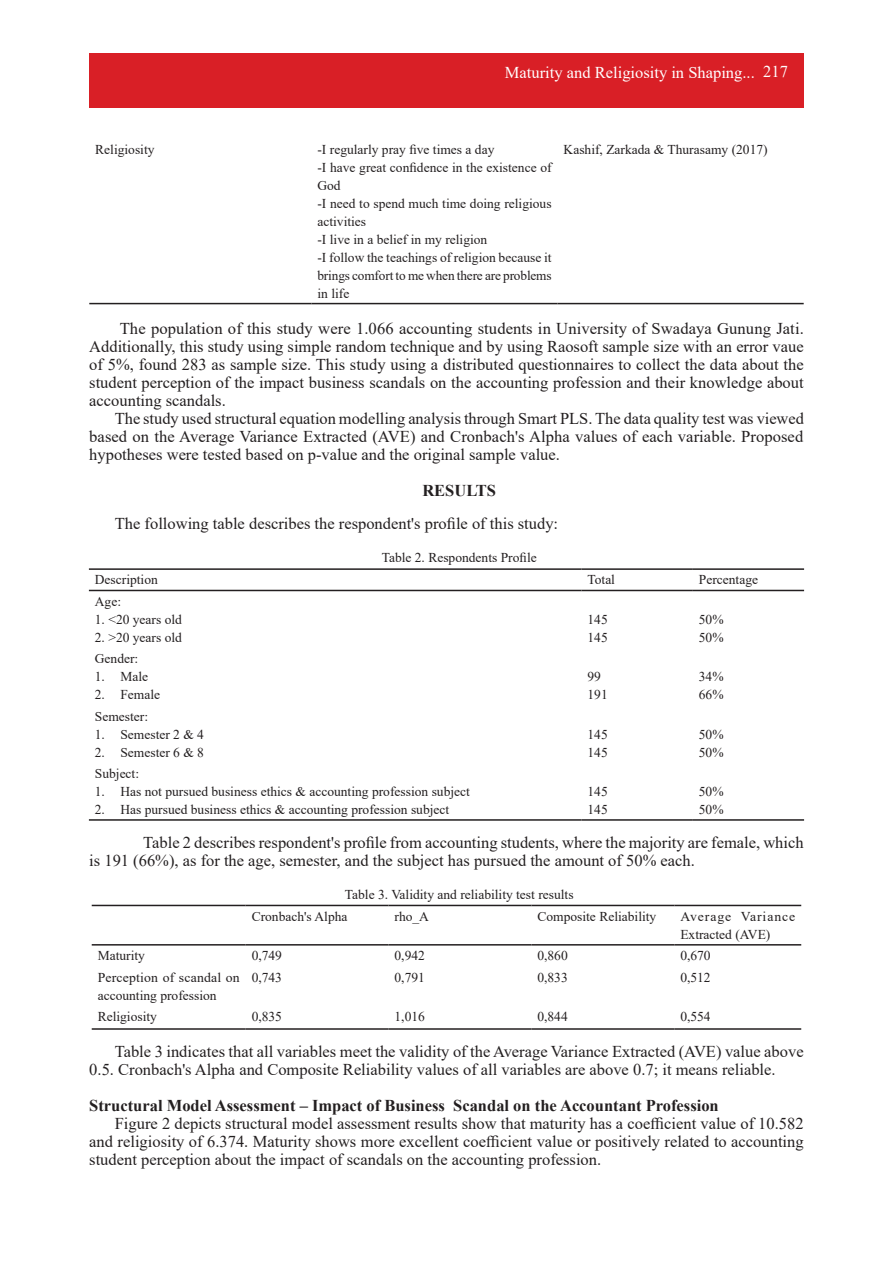
<style>
.page{position:relative;width:893px;height:1263px;background:#fff}
.page>*{position:absolute;margin:0;border:0;box-sizing:border-box;transform-origin:0 0}
.isi_paragraf{font:16.5px/18px "Times New Roman";color:#231f20;text-align:justify}
.isi_paragraf-2{font:700 16.5px "Times New Roman";color:#231f20}
.t1{font:16.5px "Times New Roman";color:#fff}
.teks_table{font:13.5px/18px "Times New Roman";color:#231f20}
.daftar_pustaka{font:13.5px "Times New Roman";color:#231f20}
.isi_paragraf-3{font:13.5px "Times New Roman";color:#231f20}
</style>
<div class="page">
<div style="left:89px;top:53px;width:715px;height:55px;background:#d91f26"></div>
<hr style="left:89px;top:303px;width:222px;height:1px;background:#231f20">
<hr style="left:311px;top:303px;width:247px;height:1px;background:#231f20">
<hr style="left:558px;top:303px;width:246px;height:1px;background:#231f20">
<hr style="left:89px;top:819px;width:492px;height:2px;background:#231f20">
<hr style="left:581px;top:819px;width:112px;height:2px;background:#231f20">
<hr style="left:693px;top:819px;width:111px;height:2px;background:#231f20">
<hr style="left:89px;top:568px;width:492px;height:2px;background:#231f20">
<hr style="left:581px;top:568px;width:112px;height:2px;background:#231f20">
<hr style="left:693px;top:568px;width:111px;height:2px;background:#231f20">
<hr style="left:89px;top:590px;width:492px;height:1px;background:#231f20">
<hr style="left:581px;top:590px;width:112px;height:1px;background:#231f20">
<hr style="left:693px;top:590px;width:111px;height:1px;background:#231f20">
<hr style="left:92px;top:1028px;width:154px;height:2px;background:#231f20">
<hr style="left:246px;top:1028px;width:143px;height:2px;background:#231f20">
<hr style="left:389px;top:1028px;width:142px;height:2px;background:#231f20">
<hr style="left:531px;top:1028px;width:143px;height:2px;background:#231f20">
<hr style="left:674px;top:1028px;width:127px;height:2px;background:#231f20">
<hr style="left:92px;top:905px;width:154px;height:1px;background:#231f20">
<hr style="left:246px;top:905px;width:143px;height:1px;background:#231f20">
<hr style="left:389px;top:905px;width:142px;height:1px;background:#231f20">
<hr style="left:531px;top:905px;width:143px;height:1px;background:#231f20">
<hr style="left:674px;top:905px;width:127px;height:1px;background:#231f20">
<hr style="left:92px;top:944px;width:154px;height:1px;background:#231f20">
<hr style="left:246px;top:944px;width:143px;height:1px;background:#231f20">
<hr style="left:389px;top:944px;width:142px;height:1px;background:#231f20">
<hr style="left:531px;top:944px;width:143px;height:1px;background:#231f20">
<hr style="left:674px;top:944px;width:127px;height:1px;background:#231f20">
<p class="t1" style="left:505px;top:60px;width:284px">Maturity and Religiosity in Shaping... 217</p>
<p class="teks_table" style="left:95px;top:140px;width:61px">Religiosity</p>
<p class="teks_table" style="left:317px;top:140px;width:178px">-I regularly pray five times a day</p>
<p class="teks_table" style="left:317px;top:158px;width:236px">-I have great confidence in the existence of<br>God</p>
<p class="teks_table" style="left:317px;top:194px;width:236px">-I need to spend much time doing religious activities</p>
<p class="teks_table" style="left:317px;top:230px;width:171px">-I live in a belief in my religion</p>
<p class="teks_table" style="left:317px;top:248px;width:236px;text-align:justify">-I follow the teachings of religion because it brings comfort to me when there are problems in life</p>
<p class="teks_table" style="left:564px;top:140px;width:206px">Kashif, Zarkada &amp; Thurasamy (2017)</p>
<p class="isi_paragraf" style="left:89px;top:319px;width:716px;text-indent:30px">The population of this study were 1.066 accounting students in University of Swadaya Gunung Jati.<br>Additionally, this study using simple random technique and by using Raosoft sample size with an error vaue of 5%, found 283 as sample size. This study using a distributed questionnaires to collect the data about the student perception of the impact business scandals on the accounting profession and their knowledge about accounting scandals.</p>
<p class="isi_paragraf" style="left:89px;top:409px;width:716px;text-indent:26px">The study used structural equation modelling analysis through Smart PLS. The data quality test was viewed based on the Average Variance Extracted (AVE) and Cronbach's Alpha values of each variable. Proposed hypotheses were tested based on p-value and the original sample value.</p>
<p class="isi_paragraf-2" style="left:422px;top:479px;width:75px">RESULTS</p>
<p class="isi_paragraf" style="left:115px;top:514px;width:445px">The following table describes the respondent's profile of this study:</p>
<p class="isi_paragraf-3" style="left:382px;top:548px;width:157px">Table 2. Respondents Profile</p>
<p class="daftar_pustaka" style="left:95px;top:570px;width:64px">Description</p>
<p class="daftar_pustaka" style="left:587px;top:570px;width:29px">Total</p>
<p class="daftar_pustaka" style="left:699px;top:570px;width:61px">Percentage</p>
<p class="daftar_pustaka" style="left:95px;top:592px;width:28px">Age:</p>
<p class="daftar_pustaka" style="left:95px;top:610px;width:89px">1. &lt;20 years old</p>
<p class="daftar_pustaka" style="left:95px;top:628px;width:89px">2. &gt;20 years old</p>
<p class="daftar_pustaka" style="left:699px;top:610px;width:26px">50%</p>
<p class="daftar_pustaka" style="left:699px;top:628px;width:26px">50%</p>
<p class="daftar_pustaka" style="left:587px;top:610px;width:22px">145</p>
<p class="daftar_pustaka" style="left:587px;top:628px;width:22px">145</p>
<p class="daftar_pustaka" style="left:95px;top:649px;width:45px">Gender:</p>
<p class="daftar_pustaka" style="left:95px;top:667px;width:55px">1. Male</p>
<p class="daftar_pustaka" style="left:95px;top:685px;width:67px">2. Female</p>
<p class="daftar_pustaka" style="left:95px;top:706px;width:55px">Semester:</p>
<p class="daftar_pustaka" style="left:95px;top:724px;width:111px">1. Semester 2 &amp; 4</p>
<p class="daftar_pustaka" style="left:95px;top:742px;width:111px">2. Semester 6 &amp; 8</p>
<p class="daftar_pustaka" style="left:587px;top:667px;width:15px">99</p>
<p class="daftar_pustaka" style="left:587px;top:685px;width:22px">191</p>
<p class="daftar_pustaka" style="left:587px;top:724px;width:22px">145</p>
<p class="daftar_pustaka" style="left:587px;top:742px;width:22px">145</p>
<p class="daftar_pustaka" style="left:699px;top:667px;width:26px">34%</p>
<p class="daftar_pustaka" style="left:699px;top:685px;width:26px">66%</p>
<p class="daftar_pustaka" style="left:699px;top:724px;width:26px">50%</p>
<p class="daftar_pustaka" style="left:699px;top:742px;width:26px">50%</p>
<p class="daftar_pustaka" style="left:95px;top:764px;width:46px">Subject:</p>
<p class="daftar_pustaka" style="left:95px;top:782px;width:376px">1. Has not pursued business ethics &amp; accounting profession subject</p>
<p class="daftar_pustaka" style="left:95px;top:800px;width:356px">2. Has pursued business ethics &amp; accounting profession subject</p>
<p class="daftar_pustaka" style="left:699px;top:782px;width:26px">50%</p>
<p class="daftar_pustaka" style="left:699px;top:800px;width:26px">50%</p>
<p class="isi_paragraf" style="left:89px;top:833px;width:716px;text-indent:54px">Table 2 describes respondent's profile from accounting students, where the majority are female, which is 191 (66%), as for the age, semester, and the subject has pursued the amount of 50% each.</p>
<p class="isi_paragraf-3" style="left:345px;top:885px;width:230px">Table 3. Validity and reliability test results</p>
<p class="teks_table" style="left:252px;top:907px;width:97px">Cronbach's Alpha</p>
<p class="teks_table" style="left:395px;top:907px;width:36px">rho_A</p>
<p class="teks_table" style="left:537px;top:907px;width:120px">Composite Reliability</p>
<p class="teks_table" style="left:680px;top:907px;width:116px">Average Variance<br>Extracted (AVE)</p>
<p class="daftar_pustaka" style="left:98px;top:946px;width:49px">Maturity</p>
<p class="daftar_pustaka" style="left:252px;top:946px;width:32px">0,749</p>
<p class="daftar_pustaka" style="left:395px;top:946px;width:32px">0,942</p>
<p class="daftar_pustaka" style="left:537px;top:946px;width:32px">0,860</p>
<p class="daftar_pustaka" style="left:680px;top:946px;width:32px">0,670</p>
<p class="teks_table" style="left:98px;top:967px;width:143px">Perception of scandal on accounting profession</p>
<p class="daftar_pustaka" style="left:252px;top:967px;width:32px">0,743</p>
<p class="daftar_pustaka" style="left:395px;top:967px;width:32px">0,791</p>
<p class="daftar_pustaka" style="left:537px;top:967px;width:32px">0,833</p>
<p class="daftar_pustaka" style="left:680px;top:967px;width:32px">0,512</p>
<p class="teks_table" style="left:98px;top:1007px;width:61px">Religiosity</p>
<p class="daftar_pustaka" style="left:252px;top:1007px;width:32px">0,835</p>
<p class="daftar_pustaka" style="left:395px;top:1007px;width:32px">1,016</p>
<p class="daftar_pustaka" style="left:537px;top:1007px;width:32px">0,844</p>
<p class="daftar_pustaka" style="left:680px;top:1007px;width:32px">0,554</p>
<p class="isi_paragraf" style="left:89px;top:1042px;width:716px;text-indent:26px">Table 3 indicates that all variables meet the validity of the Average Variance Extracted (AVE) value above<br>0.5. Cronbach's Alpha and Composite Reliability values of all variables are above 0.7; it means reliable.</p>
<p class="isi_paragraf-2" style="left:89px;top:1094px;width:631px">Structural Model Assessment – Impact of Business Scandal on the Accountant Profession</p>
<p class="isi_paragraf" style="left:89px;top:1114px;width:716px;text-indent:26px">Figure 2 depicts structural model assessment results show that maturity has a coefficient value of 10.582 and religiosity of 6.374. Maturity shows more excellent coefficient value or positively related to accounting student perception about the impact of scandals on the accounting profession.</p>
<p class="daftar_pustaka" style="left:587px;top:782px;width:22px">145</p>
<p class="daftar_pustaka" style="left:587px;top:800px;width:22px">145</p>
</div>
